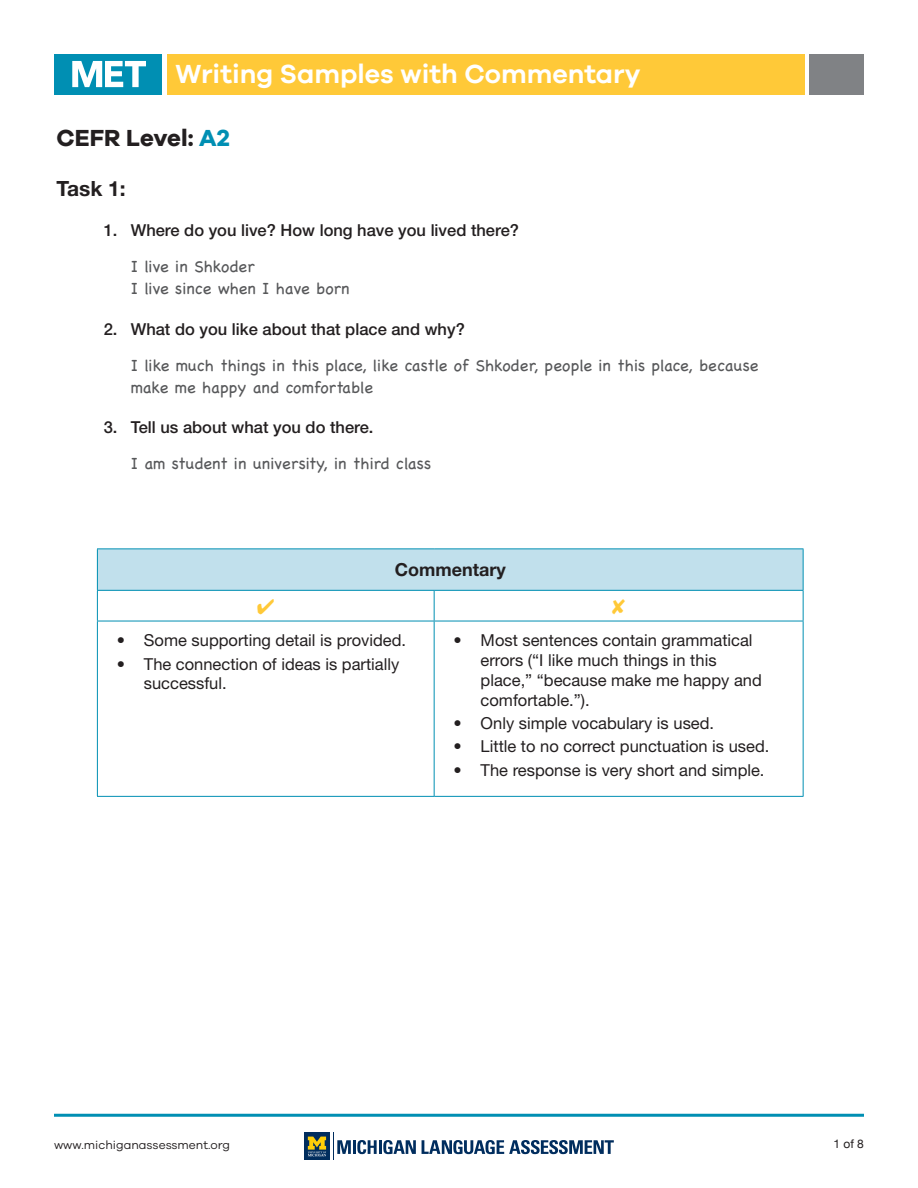
<style>
.page{position:relative;width:918px;height:1188px;background:#fff}
.page>*{position:absolute;margin:0;border:0;box-sizing:border-box;transform-origin:0 0}
.t1{font:600 27px "Galano Grotesque";color:#fff}
.t2{font:700 24px "Galano Grotesque";color:#231f20}
.t3{font:700 21px "Helvetica Neue LT Std";color:#231f20}
.t4{font:700 18px "Helvetica Neue LT Std";color:#231f20}
.t5{font:16.5px/19.8px "Helvetica Neue LT Std";color:#231f20}
.t6{font:16.5px/22.5px "Chalkboard";color:#57585a}
.t7{font:500 16.5px "Helvetica Neue LT Std";color:#231f20}
.t8{font:12px "Galano Grotesque";color:#231f20}
.t9{font:12px "Helvetica Neue";color:#231f20}
.s1{color:#008fb3}
</style>
<div class="page">
<div style="left:54px;top:54px;width:108px;height:40px;background:#008fb3"></div>
<svg style="left:304px;top:1133px;width:26px;height:27px"></svg>
<svg style="left:308px;top:1137px;width:18px;height:19px"></svg>
<hr style="left:353px;top:1140px;width:3px;height:14px;background:#002d5e">
<svg style="left:357px;top:1140px;width:20px;height:14px"></svg>
<hr style="left:379px;top:1140px;width:3px;height:14px;background:#002d5e">
<svg style="left:383px;top:1140px;width:33px;height:14px"></svg>
<svg style="left:422px;top:1140px;width:192px;height:14px"></svg>
<svg style="left:333px;top:1133px;width:18px;height:27px"></svg>
<hr style="left:54px;top:1114px;width:810px;height:3px;background:#008fb3">
<div style="left:810px;top:54px;width:54px;height:40px;background:#808285"></div>
<div style="left:167px;top:54px;width:638px;height:40px;background:#ffc938"></div>
<svg style="left:72px;top:61px;width:74px;height:26px"></svg>
<div style="left:97px;top:549px;width:706px;height:41px;background:#c1e0ec"></div>
<hr style="left:97px;top:548px;width:337px;height:1px;background:#008fb3">
<hr style="left:97px;top:549px;width:1px;height:41px;background:#008fb3">
<hr style="left:434px;top:548px;width:370px;height:1px;background:#008fb3">
<hr style="left:803px;top:549px;width:1px;height:41px;background:#008fb3">
<hr style="left:97px;top:591px;width:1px;height:30px;background:#008fb3">
<hr style="left:803px;top:591px;width:1px;height:30px;background:#008fb3">
<hr style="left:97px;top:621px;width:1px;height:175px;background:#008fb3">
<hr style="left:803px;top:621px;width:1px;height:175px;background:#008fb3">
<hr style="left:97px;top:590px;width:337px;height:1px;background:#008fb3">
<hr style="left:434px;top:590px;width:370px;height:1px;background:#008fb3">
<hr style="left:434px;top:591px;width:1px;height:30px;background:#008fb3">
<hr style="left:97px;top:621px;width:337px;height:1px;background:#008fb3">
<hr style="left:434px;top:621px;width:370px;height:1px;background:#008fb3">
<hr style="left:434px;top:621px;width:1px;height:175px;background:#008fb3">
<hr style="left:97px;top:796px;width:337px;height:1px;background:#008fb3">
<hr style="left:434px;top:796px;width:370px;height:1px;background:#008fb3">
<h1 class="t1" style="left:176px;top:58px;width:467px">Writing Samples with Commentary</h1>
<h2 class="t2" style="left:57px;top:123px;width:175px">CEFR Level: <span class="s1">A2</span></h2>
<p class="t3" style="left:57px;top:175px;width:71px">Task 1:</p>
<p class="t7" style="left:104px;top:220px;width:417px">1. Where do you live? How long have you lived there?</p>
<p class="t6" style="left:131px;top:255px;width:220px">I live in Shkoder<br>I live since when I have born</p>
<p class="t7" style="left:104px;top:319px;width:363px">2. What do you like about that place and why?</p>
<p class="t6" style="left:131px;top:354px;width:629px">I like much things in this place, like castle of Shkoder, people in this place, because make me happy and comfortable</p>
<p class="t7" style="left:104px;top:417px;width:271px">3. Tell us about what you do there.</p>
<p class="t6" style="left:131px;top:452px;width:302px">I am student in university, in third class</p>
<p class="t4" style="left:395px;top:558px;width:112px">Commentary</p>
<p class="t5" style="left:117px;top:630px;width:291px">• Some supporting detail is provided.</p>
<p class="t5" style="left:144px;top:654px;width:257px;text-indent:-27px">• The connection of ideas is partially successful.</p>
<p class="t5" style="left:481px;top:630px;width:283px;text-indent:-27px">• Most sentences contain grammatical errors (“I like much things in this place,” “because make me happy and comfortable.”).</p>
<p class="t5" style="left:454px;top:713px;width:262px">• Only simple vocabulary is used.</p>
<p class="t5" style="left:454px;top:736px;width:317px">• Little to no correct punctuation is used.</p>
<p class="t5" style="left:454px;top:760px;width:312px">• The response is very short and simple.</p>
<p class="t8" style="left:54px;top:1137px;width:178px">www.michiganassessment.org</p>
<p class="t9" style="left:834px;top:1135px;width:32px">1 of 8</p>
</div>
